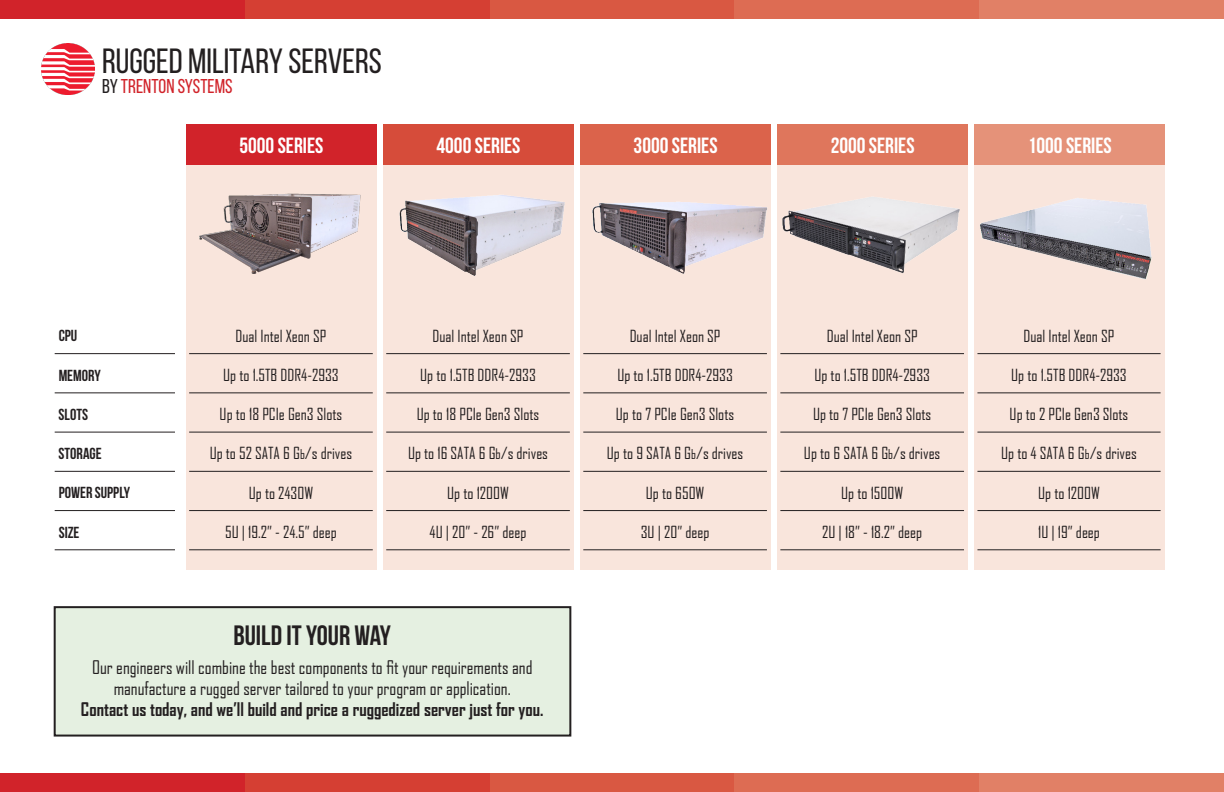
<style>
.page{position:relative;width:1224px;height:792px;background:#fff}
.page>*{position:absolute;margin:0;border:0;box-sizing:border-box;transform-origin:0 0}
.t1{font:35px "Bebas Neue";color:#231f20}
.t2{font:700 28px "Bebas Neue";color:#231f20}
.t3{font:700 22px "Bebas Neue";color:#fff}
.t4{font:20px "Bebas Neue";color:#d1232a}
.t5{font:18px/21px "Agency FB";color:#231f20;text-align:center}
.t6{font:700 18px "Agency FB";color:#231f20}
.t7{font:16px "Agency FB";color:#231f20}
.t8{font:700 16px "Bebas Neue";color:#231f20}
.s1{color:#231f20}
.s2{font-size:13px}
.s3{font-size:14px}
</style>
<div class="page">
<div style="left:55px;top:607px;width:515px;height:129px;background:#e5f0e1"></div>
<div style="left:54px;top:606px;width:517px;height:131px;border:2px solid #231f20"></div>
<div style="left:580px;top:125px;width:191px;height:445px;background:#f9e5dc"></div>
<div style="left:777px;top:125px;width:191px;height:445px;background:#f9e5dc"></div>
<div style="left:974px;top:125px;width:191px;height:445px;background:#f9e5dc"></div>
<div style="left:383px;top:125px;width:191px;height:445px;background:#f9e5dc"></div>
<div style="left:383px;top:125px;width:191px;height:40px;background:#d64c3a"></div>
<div style="left:580px;top:125px;width:191px;height:40px;background:#db634b"></div>
<div style="left:777px;top:125px;width:191px;height:40px;background:#df765c"></div>
<div style="left:974px;top:125px;width:191px;height:40px;background:#e59279"></div>
<div style="left:186px;top:125px;width:191px;height:445px;background:#f9e5dc"></div>
<img style="left:200px;top:193px;width:161px;height:81px">
<div style="left:186px;top:125px;width:191px;height:40px;background:#d1232a"></div>
<img style="left:592px;top:201px;width:175px;height:73px">
<img style="left:782px;top:196px;width:178px;height:77px">
<img style="left:980px;top:198px;width:172px;height:81px">
<hr style="left:55px;top:353px;width:120px;height:1px;background:#231f20">
<hr style="left:189px;top:353px;width:184px;height:1px;background:#231f20">
<hr style="left:386px;top:353px;width:184px;height:1px;background:#231f20">
<hr style="left:583px;top:353px;width:184px;height:1px;background:#231f20">
<hr style="left:780px;top:353px;width:184px;height:1px;background:#231f20">
<hr style="left:977px;top:353px;width:184px;height:1px;background:#231f20">
<hr style="left:55px;top:392px;width:120px;height:1px;background:#231f20">
<hr style="left:189px;top:392px;width:184px;height:1px;background:#231f20">
<hr style="left:386px;top:392px;width:184px;height:1px;background:#231f20">
<hr style="left:583px;top:392px;width:184px;height:1px;background:#231f20">
<hr style="left:780px;top:392px;width:184px;height:1px;background:#231f20">
<hr style="left:977px;top:392px;width:184px;height:1px;background:#231f20">
<hr style="left:55px;top:432px;width:120px;height:1px;background:#231f20">
<hr style="left:189px;top:432px;width:184px;height:1px;background:#231f20">
<hr style="left:386px;top:432px;width:184px;height:1px;background:#231f20">
<hr style="left:583px;top:432px;width:184px;height:1px;background:#231f20">
<hr style="left:780px;top:432px;width:184px;height:1px;background:#231f20">
<hr style="left:977px;top:432px;width:184px;height:1px;background:#231f20">
<hr style="left:55px;top:471px;width:120px;height:1px;background:#231f20">
<hr style="left:189px;top:471px;width:184px;height:1px;background:#231f20">
<hr style="left:386px;top:471px;width:184px;height:1px;background:#231f20">
<hr style="left:583px;top:471px;width:184px;height:1px;background:#231f20">
<hr style="left:780px;top:471px;width:184px;height:1px;background:#231f20">
<hr style="left:977px;top:471px;width:184px;height:1px;background:#231f20">
<hr style="left:55px;top:510px;width:120px;height:1px;background:#231f20">
<hr style="left:189px;top:510px;width:184px;height:1px;background:#231f20">
<hr style="left:386px;top:510px;width:184px;height:1px;background:#231f20">
<hr style="left:583px;top:510px;width:184px;height:1px;background:#231f20">
<hr style="left:780px;top:510px;width:184px;height:1px;background:#231f20">
<hr style="left:977px;top:510px;width:184px;height:1px;background:#231f20">
<hr style="left:55px;top:549px;width:120px;height:1px;background:#231f20">
<hr style="left:189px;top:549px;width:184px;height:1px;background:#231f20">
<hr style="left:386px;top:549px;width:184px;height:1px;background:#231f20">
<hr style="left:583px;top:549px;width:184px;height:1px;background:#231f20">
<hr style="left:780px;top:549px;width:184px;height:1px;background:#231f20">
<hr style="left:977px;top:549px;width:184px;height:1px;background:#231f20">
<img style="left:41px;top:43px;width:54px;height:52px">
<div style="left:0;top:773px;width:245px;height:19px;background:#d1232a"></div>
<div style="left:245px;top:773px;width:245px;height:19px;background:#d53f33"></div>
<div style="left:490px;top:773px;width:244px;height:19px;background:#d95842"></div>
<div style="left:734px;top:773px;width:245px;height:19px;background:#dd6c53"></div>
<div style="left:979px;top:773px;width:245px;height:19px;background:#e18066"></div>
<div style="left:0;top:0;width:245px;height:19px;background:#d1232a"></div>
<div style="left:245px;top:0;width:245px;height:19px;background:#d53f33"></div>
<div style="left:490px;top:0;width:244px;height:19px;background:#d95842"></div>
<div style="left:734px;top:0;width:245px;height:19px;background:#dd6c53"></div>
<div style="left:979px;top:0;width:245px;height:19px;background:#e18066"></div>
<img style="left:399px;top:195px;width:166px;height:81px">
<p class="t1" style="left:102px;top:42px;width:281px">RUGGED MILITARY SERVERS</p>
<p class="t4" style="left:102px;top:75px;width:132px"><span class="s1">BY</span> TRENTON SYSTEMS</p>
<p class="t3" style="left:239px;top:133px;width:85px">5000 SERIES</p>
<p class="t3" style="left:437px;top:133px;width:85px">4000 SERIES</p>
<p class="t3" style="left:634px;top:133px;width:85px">3000 SERIES</p>
<p class="t3" style="left:831px;top:133px;width:85px">2000 SERIES</p>
<p class="t3" style="left:1028px;top:133px;width:85px">1000 SERIES</p>
<p class="t8" style="left:59px;top:327px;width:20px">CPU</p>
<p class="t7" style="left:236px;top:326px;width:92px">Dual Intel Xeon SP</p>
<p class="t7" style="left:433px;top:326px;width:92px">Dual Intel Xeon SP</p>
<p class="t7" style="left:630px;top:326px;width:92px">Dual Intel Xeon SP</p>
<p class="t7" style="left:827px;top:326px;width:92px">Dual Intel Xeon SP</p>
<p class="t7" style="left:1024px;top:326px;width:92px">Dual Intel Xeon SP</p>
<p class="t8" style="left:59px;top:366px;width:44px">MEMORY</p>
<p class="t7" style="left:223px;top:365px;width:117px">Up to 1.5TB DDR4-2933</p>
<p class="t7" style="left:420px;top:365px;width:117px">Up to 1.5TB DDR4-2933</p>
<p class="t7" style="left:617px;top:365px;width:117px">Up to 1.5TB DDR4-2933</p>
<p class="t7" style="left:814px;top:365px;width:117px">Up to 1.5TB DDR4-2933</p>
<p class="t7" style="left:1011px;top:365px;width:117px">Up to 1.5TB DDR4-2933</p>
<p class="t8" style="left:59px;top:406px;width:31px">SLOTS</p>
<p class="t7" style="left:220px;top:404px;width:124px">Up to 18 PCIe Gen3 Slots</p>
<p class="t7" style="left:417px;top:404px;width:124px">Up to 18 PCIe Gen3 Slots</p>
<p class="t7" style="left:616px;top:404px;width:120px">Up to 7 PCIe Gen3 Slots</p>
<p class="t7" style="left:813px;top:404px;width:120px">Up to 7 PCIe Gen3 Slots</p>
<p class="t7" style="left:1010px;top:404px;width:120px">Up to 2 PCIe Gen3 Slots</p>
<p class="t8" style="left:59px;top:445px;width:45px">STORAGE</p>
<p class="t7" style="left:210px;top:444px;width:144px">Up to 52 SATA 6 G<span class="s2">b</span>/s drives</p>
<p class="t7" style="left:408px;top:444px;width:142px">Up to 16 SATA 6 G<span class="s3">b</span>/s drives</p>
<p class="t7" style="left:607px;top:444px;width:138px">Up to 9 SATA 6 G<span class="s2">b</span>/s drives</p>
<p class="t7" style="left:804px;top:444px;width:138px">Up to 6 SATA 6 G<span class="s2">b</span>/s drives</p>
<p class="t7" style="left:1001px;top:444px;width:137px">Up to 4 SATA 6 G<span class="s2">b</span>/s drives</p>
<p class="t8" style="left:59px;top:484px;width:73px">POWER SUPPLY</p>
<p class="t7" style="left:249px;top:483px;width:66px">Up to 2430W</p>
<p class="t7" style="left:447px;top:483px;width:63px">Up to 1200W</p>
<p class="t7" style="left:646px;top:483px;width:60px">Up to 650W</p>
<p class="t7" style="left:841px;top:483px;width:63px">Up to 1500W</p>
<p class="t7" style="left:1038px;top:483px;width:63px">Up to 1200W</p>
<p class="t8" style="left:59px;top:523px;width:22px">SIZE</p>
<p class="t7" style="left:225px;top:522px;width:113px">5U | 19.2” - 24.5” deep</p>
<p class="t7" style="left:430px;top:522px;width:98px">4U | 20” - 26” deep</p>
<p class="t7" style="left:641px;top:522px;width:70px">3U | 20” deep</p>
<p class="t7" style="left:822px;top:522px;width:101px">2U | 18” - 18.2” deep</p>
<p class="t7" style="left:1038px;top:522px;width:63px">1U | 19” deep</p>
<p class="t2" style="left:233px;top:620px;width:159px">BUILD IT YOUR WAY</p>
<p class="t5" style="left:92px;top:656px;width:442px">Our engineers will combine the best components to fit your requirements and manufacture a rugged server tailored to your program or application.</p>
<p class="t6" style="left:81px;top:698px;width:464px">Contact us today, and we’ll build and price a ruggedized server just for you.</p>
</div>
